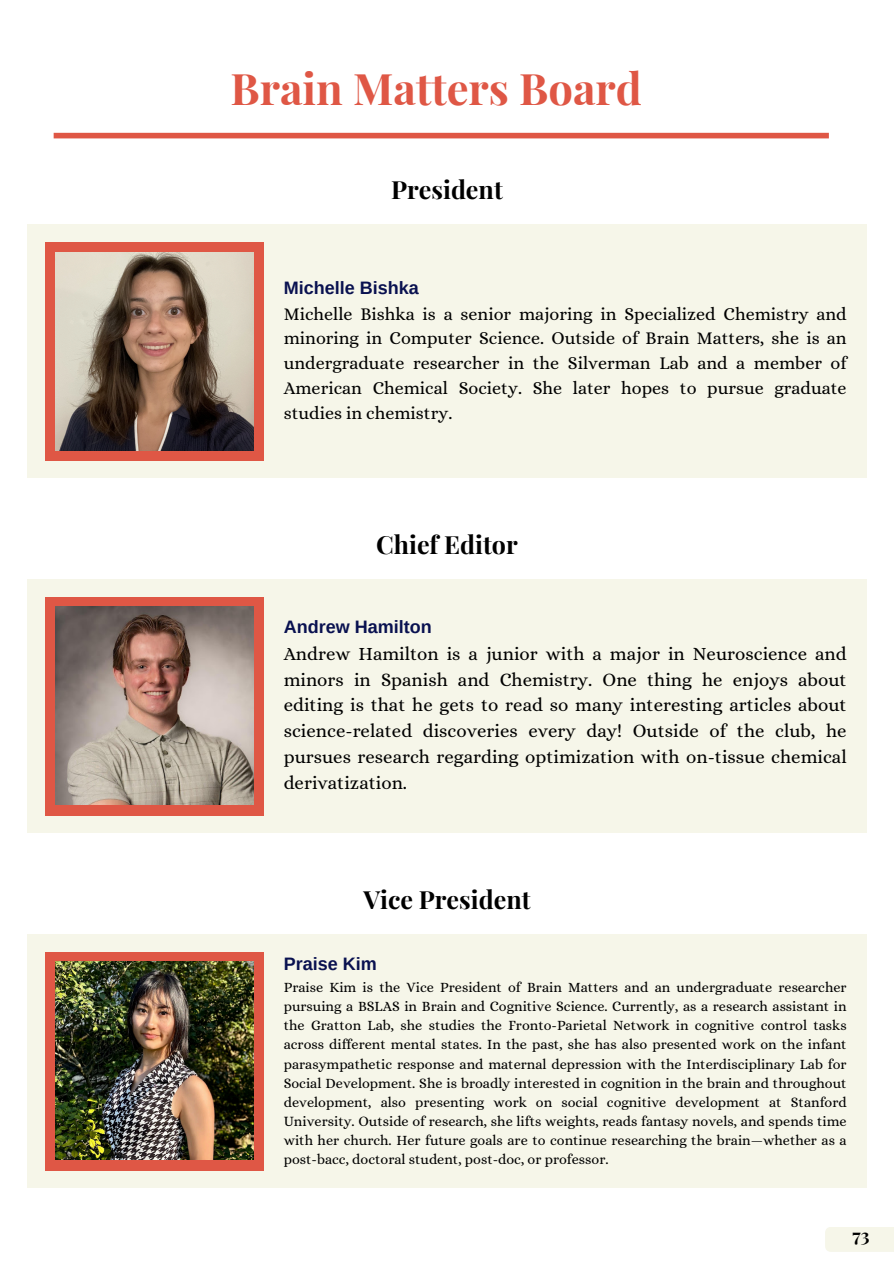
<style>
.page{position:relative;width:894px;height:1264px;background:#fff}
.page>*{position:absolute;margin:0;border:0;box-sizing:border-box;transform-origin:0 0}
.t1{font:700 43.5px "Playfair Display";color:#df5745}
.t2{font:700 25.05px "Playfair Display";color:#000}
.t3{font:18.75px/25.8px "Alice";color:#000;text-align:justify}
.t4{font:18px/24.8px "Alice";color:#000;text-align:justify}
.t5{font:700 18px "Arimo";color:#091150}
.t6{font:700 18px "Playfair Display";color:#000}
.t7{font:14.25px/19.2px "Alice";color:#000;text-align:justify}
</style>
<div class="page">
<div style="left:54px;top:133px;width:774px;height:5px;background:#df5745"></div>
<div style="left:27px;top:579px;width:839px;height:253px;background:#f6f6e9"></div>
<div style="left:45px;top:597px;width:218px;height:218px;background:#df5745"></div>
<img style="left:55px;top:606px;width:198px;height:198px">
<div style="left:27px;top:224px;width:839px;height:254px;background:#f6f6e9"></div>
<div style="left:45px;top:242px;width:218px;height:219px;background:#df5745"></div>
<img style="left:55px;top:252px;width:198px;height:198px">
<div style="left:825px;top:1227px;width:68px;height:24px;background:#f6f6e9"></div>
<div style="left:27px;top:934px;width:839px;height:253px;background:#f6f6e9"></div>
<div style="left:45px;top:952px;width:218px;height:218px;background:#df5745"></div>
<img style="left:55px;top:961px;width:198px;height:198px">
<h1 class="t1" style="left:230px;top:57px;width:413px">Brain Matters Board</h1>
<h2 class="t2" style="left:391px;top:172px;width:113px">President</h2>
<p class="t5" style="left:284px;top:277px;width:136px">Michelle Bishka</p>
<p class="t4" style="left:284px;top:301px;width:564px">Michelle Bishka is a senior majoring in Specialized Chemistry and minoring in Computer Science. Outside of Brain Matters, she is an undergraduate researcher in the Silverman Lab and a member of American Chemical Society. She later hopes to pursue graduate studies in chemistry.</p>
<h2 class="t2" style="left:376px;top:526px;width:143px">Chief Editor</h2>
<p class="t5" style="left:284px;top:616px;width:149px">Andrew Hamilton</p>
<p class="t3" style="left:284px;top:640px;width:564px">Andrew Hamilton is a junior with a major in Neuroscience and minors in Spanish and Chemistry. One thing he enjoys about editing is that he gets to read so many interesting articles about science-related discoveries every day! Outside of the club, he pursues research regarding optimization with on-tissue chemical derivatization.</p>
<h2 class="t2" style="left:363px;top:881px;width:169px">Vice President</h2>
<p class="t5" style="left:284px;top:953px;width:94px">Praise Kim</p>
<p class="t7" style="left:284px;top:977px;width:564px">Praise Kim is the Vice President of Brain Matters and an undergraduate researcher pursuing a BSLAS in Brain and Cognitive Science. Currently, as a research assistant in the Gratton Lab, she studies the Fronto-Parietal Network in cognitive control tasks across different mental states. In the past, she has also presented work on the infant parasympathetic response and maternal depression with the Interdisciplinary Lab for Social Development. She is broadly interested in cognition in the brain and throughout development, also presenting work on social cognitive development at Stanford University. Outside of research, she lifts weights, reads fantasy novels, and spends time with her church. Her future goals are to continue researching the brain—whether as a post-bacc, doctoral student, post-doc, or professor.</p>
<p class="t6" style="left:852px;top:1222px;width:18px">73</p>
</div>
